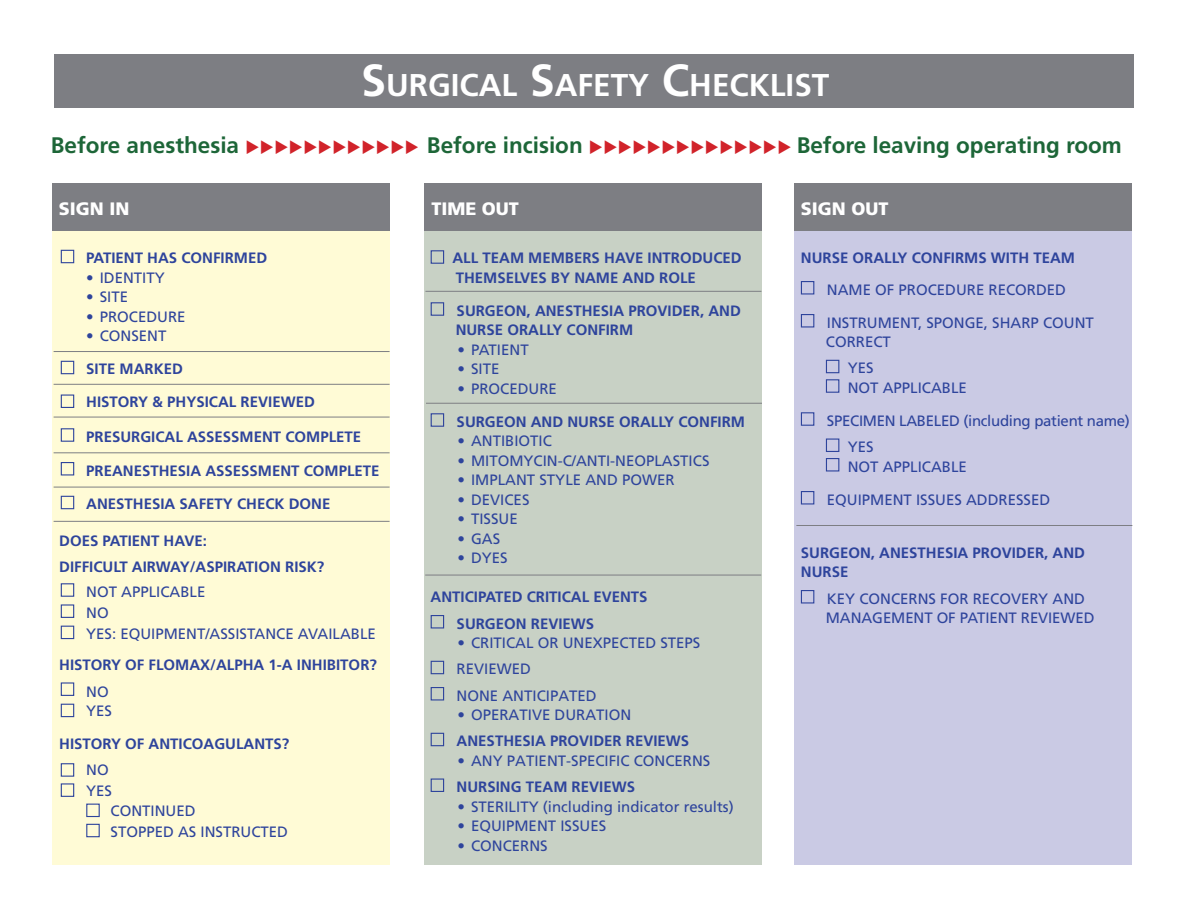
<style>
.page{position:relative;width:1188px;height:918px;background:#fff}
.page>*{position:absolute;margin:0;border:0;box-sizing:border-box;transform-origin:0 0}
.t1{font:700 31.5px "Frutiger LT Std";color:#fff}
.t2{font:700 22.5px "Frutiger LT Std";color:#1d6638}
.t3{font:900 18px "Frutiger LT Std";color:#fff}
.t4{font:15px/19.5px "Frutiger LT Std";color:#2e449c}
.t5{font:700 15px/19.5px "Frutiger LT Std";color:#2e449c}
.t6{font:15px/26.2px "Frutiger LT Std";letter-spacing:-.02em;color:#2e449c}
.s1{font-size:45px}
.s2{color:#d1232a}
</style>
<div class="page">
<div style="left:52px;top:231px;width:338px;height:634px;background:#fffbd6"></div>
<div style="left:794px;top:231px;width:338px;height:634px;background:#cacae4"></div>
<div style="left:425px;top:231px;width:337px;height:634px;background:#c8d1c5"></div>
<div style="left:794px;top:184px;width:338px;height:47px;background:#7d7e83"></div>
<div style="left:425px;top:184px;width:337px;height:47px;background:#7d7e83"></div>
<div style="left:52px;top:184px;width:338px;height:47px;background:#7d7e83"></div>
<div style="left:54px;top:54px;width:1080px;height:54px;background:#7d7e83"></div>
<hr style="left:54px;top:351px;width:336px;height:1px;background:#7d7e83">
<hr style="left:425px;top:291px;width:336px;height:1px;background:#7d7e83">
<hr style="left:426px;top:403px;width:336px;height:1px;background:#7d7e83">
<hr style="left:425px;top:575px;width:336px;height:1px;background:#7d7e83">
<hr style="left:796px;top:525px;width:336px;height:1px;background:#7d7e83">
<div style="left:431px;top:250px;width:13px;height:14px;border:1px solid #2e449c"></div>
<div style="left:431px;top:302px;width:13px;height:14px;border:1px solid #2e449c"></div>
<div style="left:431px;top:413px;width:13px;height:14px;border:1px solid #2e449c"></div>
<div style="left:431px;top:615px;width:13px;height:13px;border:1px solid #2e449c"></div>
<div style="left:431px;top:661px;width:13px;height:13px;border:1px solid #2e449c"></div>
<div style="left:431px;top:687px;width:13px;height:13px;border:1px solid #2e449c"></div>
<div style="left:431px;top:733px;width:13px;height:13px;border:1px solid #2e449c"></div>
<div style="left:431px;top:778px;width:13px;height:14px;border:1px solid #2e449c"></div>
<div style="left:801px;top:281px;width:13px;height:14px;border:1px solid #2e449c"></div>
<div style="left:801px;top:314px;width:13px;height:14px;border:1px solid #2e449c"></div>
<div style="left:826px;top:360px;width:13px;height:13px;border:1px solid #2e449c"></div>
<div style="left:826px;top:379px;width:13px;height:14px;border:1px solid #2e449c"></div>
<div style="left:801px;top:412px;width:13px;height:14px;border:1px solid #2e449c"></div>
<div style="left:826px;top:439px;width:13px;height:13px;border:1px solid #2e449c"></div>
<div style="left:826px;top:458px;width:13px;height:14px;border:1px solid #2e449c"></div>
<div style="left:801px;top:491px;width:13px;height:14px;border:1px solid #2e449c"></div>
<div style="left:801px;top:590px;width:13px;height:14px;border:1px solid #2e449c"></div>
<div style="left:61px;top:250px;width:13px;height:13px;border:1px solid #2e449c"></div>
<div style="left:61px;top:361px;width:13px;height:13px;border:1px solid #2e449c"></div>
<hr style="left:54px;top:384px;width:336px;height:1px;background:#7d7e83">
<div style="left:61px;top:394px;width:13px;height:14px;border:1px solid #2e449c"></div>
<hr style="left:54px;top:417px;width:336px;height:1px;background:#7d7e83">
<div style="left:61px;top:428px;width:13px;height:14px;border:1px solid #2e449c"></div>
<hr style="left:54px;top:452px;width:336px;height:1px;background:#7d7e83">
<div style="left:61px;top:462px;width:13px;height:14px;border:1px solid #2e449c"></div>
<hr style="left:54px;top:487px;width:336px;height:1px;background:#7d7e83">
<div style="left:61px;top:496px;width:13px;height:13px;border:1px solid #2e449c"></div>
<hr style="left:54px;top:521px;width:336px;height:1px;background:#7d7e83">
<div style="left:61px;top:583px;width:13px;height:14px;border:1px solid #2e449c"></div>
<div style="left:61px;top:604px;width:13px;height:14px;border:1px solid #2e449c"></div>
<div style="left:61px;top:626px;width:13px;height:13px;border:1px solid #2e449c"></div>
<div style="left:61px;top:682px;width:13px;height:14px;border:1px solid #2e449c"></div>
<div style="left:61px;top:704px;width:13px;height:13px;border:1px solid #2e449c"></div>
<div style="left:61px;top:783px;width:13px;height:14px;border:1px solid #2e449c"></div>
<div style="left:61px;top:763px;width:13px;height:14px;border:1px solid #2e449c"></div>
<div style="left:86px;top:804px;width:14px;height:13px;border:1px solid #2e449c"></div>
<div style="left:86px;top:824px;width:14px;height:13px;border:1px solid #2e449c"></div>
<h1 class="t1" style="left:361px;top:67px;width:470px"><span class="s1">S</span>URGICAL <span class="s1">S</span>AFETY <span class="s1">C</span>HECKLIST</h1>
<h2 class="t2" style="left:51px;top:132px;width:1073px">Before anesthesia <span class="s2">◆◆◆◆◆◆◆◆◆◆◆◆</span> Before incision <span class="s2">◆◆◆◆◆◆◆◆◆◆◆◆◆◆</span> Before leaving operating room</h2>
<p class="t3" style="left:59px;top:198px;width:72px">SIGN IN</p>
<p class="t3" style="left:431px;top:198px;width:89px">TIME OUT</p>
<p class="t3" style="left:801px;top:198px;width:89px">SIGN OUT</p>
<p class="t5" style="left:452px;top:248px;width:291px">ALL TEAM MEMBERS HAVE INTRODUCED<br>THEMSELVES BY NAME AND ROLE</p>
<p class="t5" style="left:456px;top:301px;width:287px">SURGEON, ANESTHESIA PROVIDER, AND<br>NURSE ORALLY CONFIRM</p>
<p class="t4" style="left:458px;top:340px;width:73px">• PATIENT</p>
<p class="t4" style="left:458px;top:359px;width:43px">• SITE</p>
<p class="t4" style="left:458px;top:379px;width:101px">• PROCEDURE</p>
<p class="t5" style="left:457px;top:412px;width:290px">SURGEON AND NURSE ORALLY CONFIRM</p>
<p class="t4" style="left:458px;top:431px;width:96px">• ANTIBIOTIC</p>
<p class="t4" style="left:458px;top:451px;width:253px">• MITOMYCIN-C/ANTI-NEOPLASTICS</p>
<p class="t4" style="left:458px;top:470px;width:218px">• IMPLANT STYLE AND POWER</p>
<p class="t4" style="left:458px;top:490px;width:73px">• DEVICES</p>
<p class="t4" style="left:458px;top:509px;width:62px">• TISSUE</p>
<p class="t4" style="left:458px;top:529px;width:44px">• GAS</p>
<p class="t4" style="left:458px;top:548px;width:52px">• DYES</p>
<p class="t5" style="left:457px;top:584px;width:192px;line-height:26.2px;text-indent:-26px">ANTICIPATED CRITICAL EVENTS<br>SURGEON REVIEWS</p>
<p class="t4" style="left:457px;top:630px;width:245px;line-height:26.2px">• CRITICAL OR UNEXPECTED STEPS<br>REVIEWED<br>NONE ANTICIPATED</p>
<p class="t4" style="left:458px;top:705px;width:175px">• OPERATIVE DURATION</p>
<p class="t5" style="left:457px;top:731px;width:234px">ANESTHESIA PROVIDER REVIEWS</p>
<p class="t4" style="left:458px;top:751px;width:254px">• ANY PATIENT-SPECIFIC CONCERNS</p>
<p class="t5" style="left:457px;top:777px;width:180px">NURSING TEAM REVIEWS</p>
<p class="t4" style="left:458px;top:797px;width:278px">• STERILITY (including indicator results)</p>
<p class="t4" style="left:458px;top:816px;width:150px">• EQUIPMENT ISSUES</p>
<p class="t4" style="left:458px;top:836px;width:92px">• CONCERNS</p>
<p class="t5" style="left:86px;top:248px;width:183px">PATIENT HAS CONFIRMED</p>
<p class="t4" style="left:86px;top:268px;width:80px">• IDENTITY</p>
<p class="t4" style="left:86px;top:287px;width:43px">• SITE</p>
<p class="t4" style="left:86px;top:307px;width:101px">• PROCEDURE</p>
<p class="t4" style="left:86px;top:326px;width:82px">• CONSENT</p>
<p class="t5" style="left:86px;top:359px;width:98px">SITE MARKED</p>
<p class="t5" style="left:86px;top:392px;width:230px">HISTORY &amp; PHYSICAL REVIEWED</p>
<p class="t5" style="left:86px;top:427px;width:277px">PRESURGICAL ASSESSMENT COMPLETE</p>
<p class="t5" style="left:86px;top:461px;width:295px">PREANESTHESIA ASSESSMENT COMPLETE</p>
<p class="t5" style="left:86px;top:494px;width:246px">ANESTHESIA SAFETY CHECK DONE</p>
<p class="t5" style="left:59px;top:527px;width:267px;line-height:26.2px">DOES PATIENT HAVE:<br>DIFFICULT AIRWAY/ASPIRATION RISK?</p>
<p class="t4" style="left:86px;top:581px;width:291px;line-height:21px">NOT APPLICABLE<br>NO<br>YES: EQUIPMENT/ASSISTANCE AVAILABLE</p>
<p class="t5" style="left:59px;top:655px;width:319px">HISTORY OF FLOMAX/ALPHA 1-A INHIBITOR?</p>
<p class="t4" style="left:86px;top:682px;width:27px">NO<br>YES</p>
<p class="t5" style="left:59px;top:734px;width:232px">HISTORY OF ANTICOAGULANTS?</p>
<p class="t4" style="left:86px;top:760px;width:27px;line-height:21px">NO<br>YES</p>
<p class="t4" style="left:111px;top:800px;width:179px;line-height:21px">CONTINUED<br>STOPPED AS INSTRUCTED</p>
<p class="t5" style="left:801px;top:248px;width:276px">NURSE ORALLY CONFIRMS WITH TEAM</p>
<p class="t4" style="left:827px;top:280px;width:241px">NAME OF PROCEDURE RECORDED</p>
<p class="t4" style="left:826px;top:313px;width:269px">INSTRUMENT, SPONGE, SHARP COUNT<br>CORRECT</p>
<p class="t4" style="left:848px;top:358px;width:121px">YES<br>NOT APPLICABLE</p>
<p class="t6" style="left:848px;top:407px;width:284px;text-indent:-21px">SPECIMEN LABELED (including patient name)<br>YES</p>
<p class="t4" style="left:848px;top:457px;width:121px">NOT APPLICABLE</p>
<p class="t4" style="left:827px;top:490px;width:225px">EQUIPMENT ISSUES ADDRESSED</p>
<p class="t5" style="left:801px;top:543px;width:286px">SURGEON, ANESTHESIA PROVIDER, AND<br>NURSE</p>
<p class="t4" style="left:826px;top:589px;width:270px">KEY CONCERNS FOR RECOVERY AND<br>MANAGEMENT OF PATIENT REVIEWED</p>
</div>
